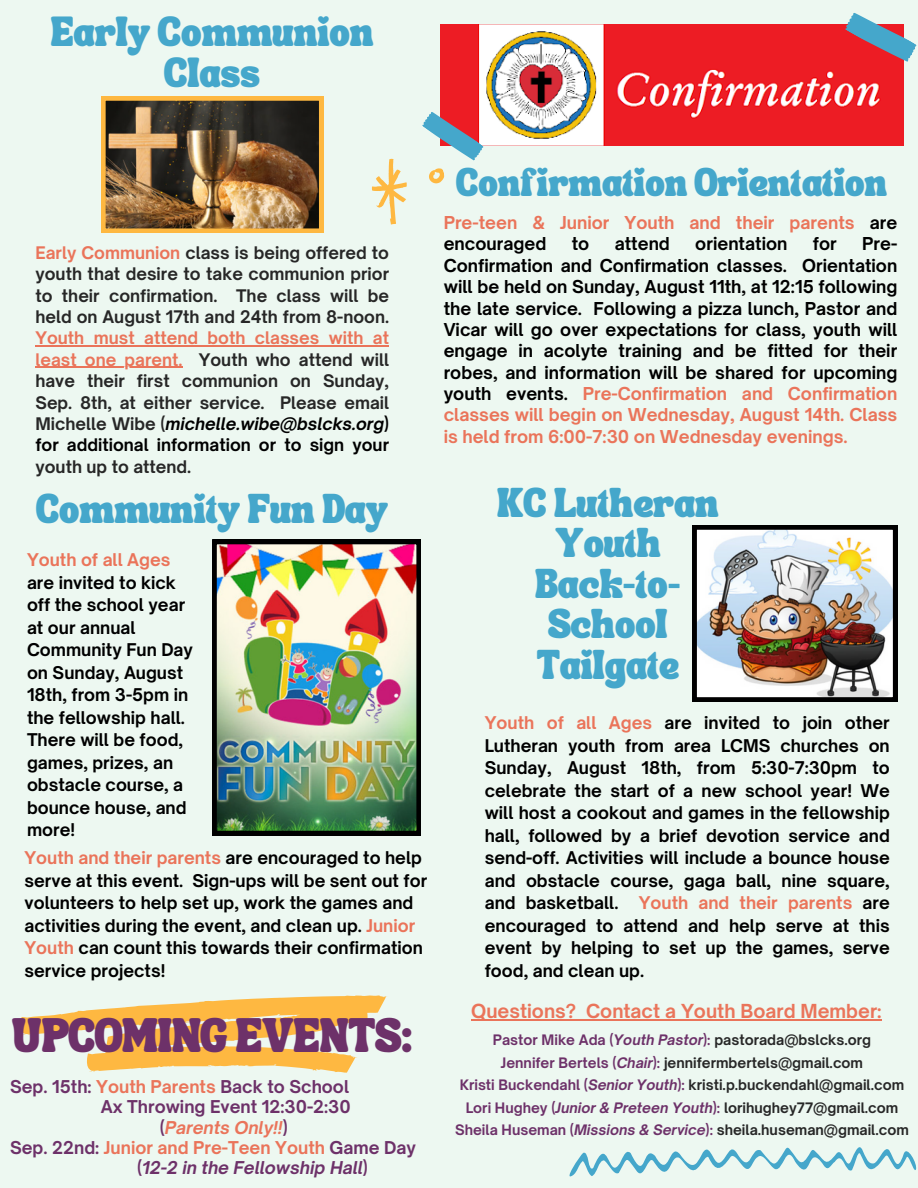
<style>
.page{position:relative;width:918px;height:1188px;background:#edf8f1}
.page>*{position:absolute;margin:0;border:0;box-sizing:border-box;transform-origin:0 0}
.t1{font:23.55px "TANSONGBIRD";color:#6d3169}
.t2{font:20.55px/40.7px "TANSONGBIRD";color:#45a7cb;text-align:center}
.t3{font:20.25px/40.5px "TANSONGBIRD";color:#45a7cb;text-align:center}
.t4{font:19.5px "TANSONGBIRD";color:#45a7cb}
.t5{font:700 18.45px "Open Sauce One";color:#ea745a}
.t6{font:700 16.95px/21.3px "Open Sauce One";color:#000;text-align:justify}
.t7{font:700 16.95px/21.3px "Open Sauce One";color:#ea745a}
.t8{font:700 16.95px "Open Sauce One";color:#6d3169}
.t9{font:italic 700 16.95px "Open Sauce One";color:#6d3169}
.t10{font:italic 700 16.95px "Open Sauce One";color:#ea745a}
.t11{font:700 16.8px/22.5px "Open Sauce One";color:#000}
.t12{font:700 16.65px/21.3px "Open Sauce One";color:#272727;text-align:justify}
.t13{font:700 13.8px "Open Sauce One";color:#272727}
.s1{color:#ea745a}
.s2{font-style:italic;color:#000}
.s3{color:#000}
.s4{font-style:normal;color:#6d3169}
.s5{color:#6d3169}
.s6{font-style:normal}
.s7{font-style:italic;color:#6d3169}
</style>
<div class="page">
<svg style="left:569px;top:1147px;width:348px;height:30px"></svg>
<svg style="left:19px;top:995px;width:368px;height:78px;fill:#feb841"></svg>
<img style="left:440px;top:25px;width:464px;height:120px">
<svg style="left:371px;top:108px;width:114px;height:117px"></svg>
<svg style="left:844px;top:13px;width:73px;height:52px"></svg>
<img style="left:212px;top:540px;width:208px;height:295px">
<img style="left:692px;top:525px;width:205px;height:177px">
<img style="left:101px;top:96px;width:222px;height:137px">
<hr style="left:35px;top:346px;width:354px;height:1px;background:#ea745a">
<hr style="left:35px;top:367px;width:148px;height:1px;background:#ea745a">
<hr style="left:471px;top:1019px;width:105px;height:1px;background:#ea745a">
<hr style="left:586px;top:1019px;width:296px;height:1px;background:#ea745a">
<p class="t2" style="left:51px;top:19px;width:324px">Early Communion<br>Class</p>
<h3 class="t12" style="left:35px;top:242px;width:355px"><span class="s1">Early Communion</span> class is being offered to youth that desire to take communion prior to their confirmation. The class will be held on August 17th and 24th from 8-noon.<br><span class="s1">Youth must attend both classes with at</span></h3>
<h4 class="t12" style="left:35px;top:349px;width:355px"><span class="s1">least one parent.</span> Youth who attend will have their first communion on Sunday, Sep. 8th, at either service. Please email Michelle Wibe (<span class="s2">michelle.wibe@bslcks.org</span><span class="s3">) for additional information or to sign your </span>youth up to attend.</h4>
<p class="t3" style="left:36px;top:496px;width:353px">Community Fun Day</p>
<h3 class="t11" style="left:27px;top:549px;width:167px"><span class="s1">Youth of all Ages </span>are invited to kick off the school year at our annual<br>Community Fun Day on Sunday, August<br>18th, from 3-5pm in the fellowship hall.<br>There will be food, games, prizes, an obstacle course, a bounce house, and more!</h3>
<p class="t11" style="left:25px;top:847px;width:404px"><span class="s1">Youth and their parents</span> are encouraged to help serve at this event. Sign-ups will be sent out for volunteers to help set up, work the games and activities during the event, and clean up. <span class="s1">Junior Youth</span> can count this towards their confirmation service projects!</p>
<p class="t1" style="left:12px;top:1030px;width:402px">UPCOMING EVENTS:</p>
<p class="t8" style="left:10px;top:1076px;width:341px">Sep. 15th: <span class="s1">Youth Parents</span> Back to School</p>
<p class="t8" style="left:101px;top:1096px;width:252px">Ax Throwing Event 12:30-2:30</p>
<p class="t10" style="left:160px;top:1117px;width:130px"><span class="s4">(</span>Parents Only!!<span class="s4">)</span></p>
<p class="t7" style="left:10px;top:1137px;width:408px"><span class="s5">Sep. 22nd:</span> Junior and Pre-Teen Youth <span class="s5">Game Day</span></p>
<p class="t9" style="left:137px;top:1157px;width:233px"><span class="s6">(</span>12-2 in the Fellowship Hall<span class="s6">)</span></p>
<h3 class="t4" style="left:457px;top:178px;width:432px">Confirmation Orientation</h3>
<h4 class="t7" style="left:444px;top:212px;width:455px">Pre-teen &amp; Junior Youth and their parents <span class="s3">are encouraged</span></h4>
<h4 class="t6" style="left:572px;top:233px;width:19px">to</h4>
<h4 class="t6" style="left:615px;top:233px;width:57px">attend</h4>
<h4 class="t6" style="left:695px;top:233px;width:94px">orientation</h4>
<h4 class="t6" style="left:813px;top:233px;width:26px">for</h4>
<h4 class="t6" style="left:444px;top:233px;width:455px;text-indent:419px">Pre-Confirmation and Confirmation classes. Orientation will be held on Sunday, August 11th, at 12:15 following the late service. Following a pizza lunch, Pastor and Vicar will go over expectations for class, youth will engage in acolyte training and be fitted for their robes, and information will be shared for upcoming youth events. <span class="s1">Pre-Confirmation and Confirmation classes will begin on Wednesday, August 14th. Class is held from 6:00-7:30 on Wednesday evenings.</span></h4>
<p class="t3" style="left:497px;top:490px;width:223px">KC Lutheran<br>Youth<br>Back-to-<br>School<br>Tailgate</p>
<p class="t11" style="left:485px;top:712px;width:407px;text-align:justify"><span class="s1">Youth of all Ages</span> are invited to join other Lutheran youth from area LCMS churches on Sunday, August 18th, from 5:30-7:30pm to celebrate the start of a new school year! We will host a cookout and games in the fellowship hall, followed by a brief devotion service and send-off. Activities will include a bounce house and obstacle course, gaga ball, nine square, and basketball. <span class="s1">Youth and their parents</span> are encouraged to attend and help serve at this event by helping to set up the games, serve food, and clean up.</p>
<h4 class="t5" style="left:471px;top:999px;width:412px">Questions? Contact a Youth Board Member:</h4>
<h4 class="t13" style="left:493px;top:1032px;width:380px"><span class="s5">Pastor Mike Ada (</span><span class="s7">Youth Pastor</span><span class="s5">):</span> pastorada@bslcks.org</h4>
<h4 class="t13" style="left:501px;top:1054px;width:364px"><span class="s5">Jennifer Bertels (</span><span class="s7">Chair</span><span class="s5">):</span> jennifermbertels@gmail.com</h4>
<p class="t13" style="left:460px;top:1077px;width:446px"><span class="s5">Kristi Buckendahl (</span><span class="s7">Senior Youth</span><span class="s5">):</span> kristi.p.buckendahl@gmail.com</p>
<h1 class="t13" style="left:466px;top:1099px;width:434px"><span class="s5">Lori Hughey (</span><span class="s7">Junior &amp; Preteen Youth</span><span class="s5">):</span> lorihughey77@gmail.com</h1>
<h2 class="t13" style="left:455px;top:1122px;width:455px"><span class="s5">Sheila Huseman (</span><span class="s7">Missions &amp; Service</span><span class="s5">):</span> sheila.huseman@gmail.com</h2>
</div>
